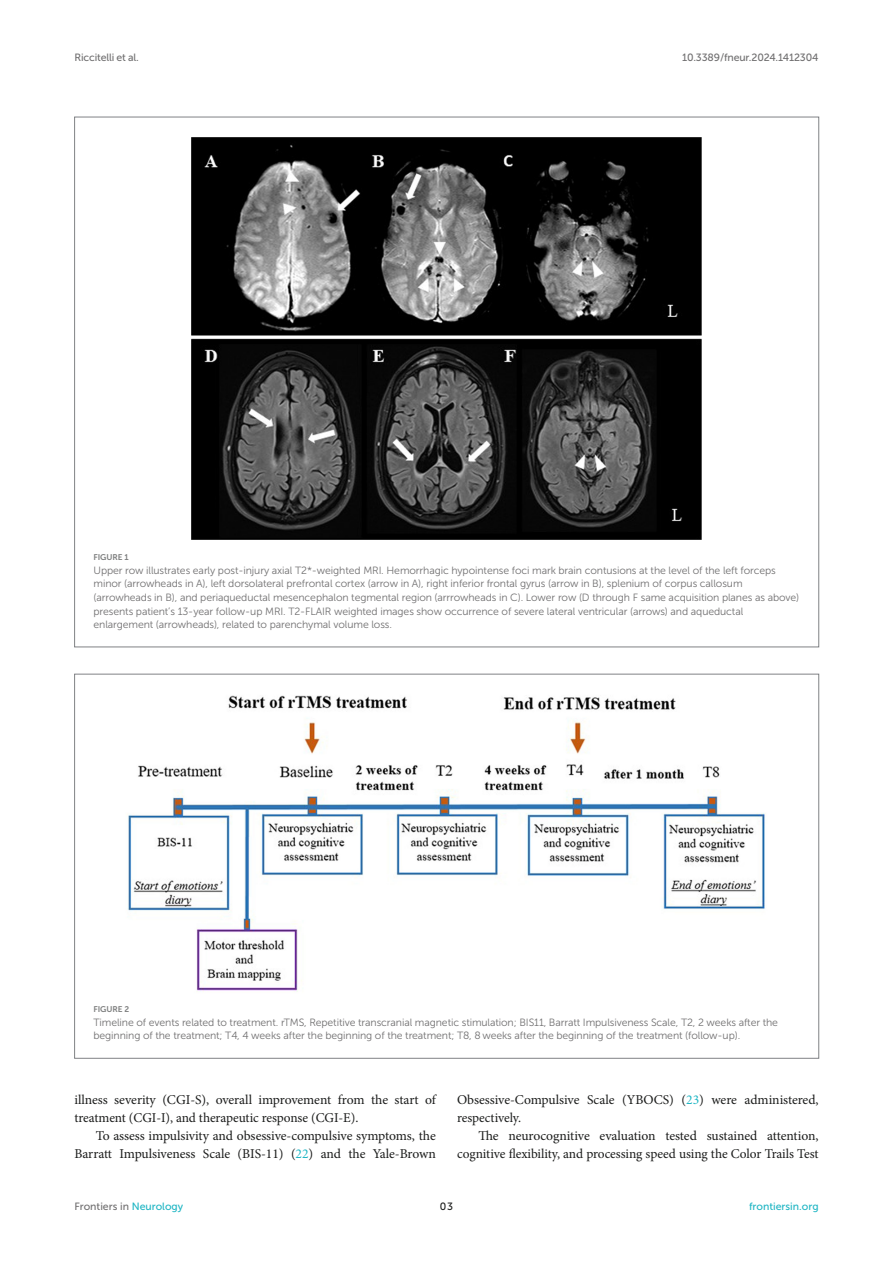
<style>
.page{position:relative;width:893px;height:1263px;background:#fff}
.page>*{position:absolute;margin:0;border:0;box-sizing:border-box;transform-origin:0 0}
.TEXT{font:13.5px/18px "Minion Pro";letter-spacing:-.005em;color:#1b1c1b}
.FIG_LEG{font:10.5px/13.5px "Museo Sans 300";letter-spacing:-.01em;color:#706f70}
.t1{font:10.5px "Museo Sans 500";letter-spacing:-.015em;color:#706f70}
.t2{font:10.5px "Museo Sans 500";color:#1db5c3}
.t3{font:10.5px "Museo Sans 500";color:#1b1c1b}
.FIG_HD{font:8.25px "Museo Sans 700";letter-spacing:-.01em;color:#7e7f7f}
.s1{color:#1db5c3}
</style>
<div class="page">
<img style="left:191px;top:137px;width:511px;height:403px">
<img style="left:128px;top:695px;width:638px;height:297px">
<p class="t1" style="left:74px;top:51px;width:66px">Riccitelli et al.</p>
<p class="t1" style="left:682px;top:51px;width:138px">10.3389/fneur.2024.1412304</p>
<p class="FIG_HD" style="left:94px;top:553px;width:37px">FIGURE 1</p>
<p class="FIG_LEG" style="left:94px;top:564px;width:707px">Upper row illustrates early post-injury axial T2*-weighted MRI. Hemorrhagic hypointense foci mark brain contusions at the level of the left forceps minor (arrowheads in A), left dorsolateral prefrontal cortex (arrow in A), right inferior frontal gyrus (arrow in B), splenium of corpus callosum (arrowheads in B), and periaqueductal mesencephalon tegmental region (arrrowheads in C). Lower row (D through F same acquisition planes as above) presents patient’s 13-year follow-up MRI. T2-FLAIR weighted images show occurrence of severe lateral ventricular (arrows) and aqueductal enlargement (arrowheads), related to parenchymal volume loss.</p>
<p class="FIG_HD" style="left:94px;top:1005px;width:37px">FIGURE 2</p>
<p class="FIG_LEG" style="left:94px;top:1015px;width:686px">Timeline of events related to treatment. rTMS, Repetitive transcranial magnetic stimulation; BIS11, Barratt Impulsiveness Scale, T2, 2 weeks after the beginning of the treatment; T4, 4 weeks after the beginning of the treatment; T8, 8 weeks after the beginning of the treatment (follow-up).</p>
<p class="TEXT" style="left:74px;top:1091px;width:363px">illness severity (CGI-S), overall improvement from the start of treatment (CGI-I), and therapeutic response (CGI-E).</p>
<p class="TEXT" style="left:74px;top:1127px;width:363px;text-align:right">To assess impulsivity and obsessive-compulsive symptoms, the<br>Barratt Impulsiveness Scale (BIS-11) (<span class="s1">22</span>) and the Yale-Brown</p>
<p class="TEXT" style="left:457px;top:1091px;width:363px">Obsessive-Compulsive Scale (YBOCS) (<span class="s1">23</span>) were administered, respectively.</p>
<p class="TEXT" style="left:457px;top:1127px;width:363px;text-align:right">The neurocognitive evaluation tested sustained attention, cognitive flexibility, and processing speed using the Color Trails Test</p>
<p class="t1" style="left:74px;top:1200px;width:110px">Frontiers in <span class="s1">Neurology</span></p>
<p class="t3" style="left:440px;top:1200px;width:15px">03</p>
<p class="t2" style="left:749px;top:1200px;width:71px">frontiersin.org</p>
</div>
